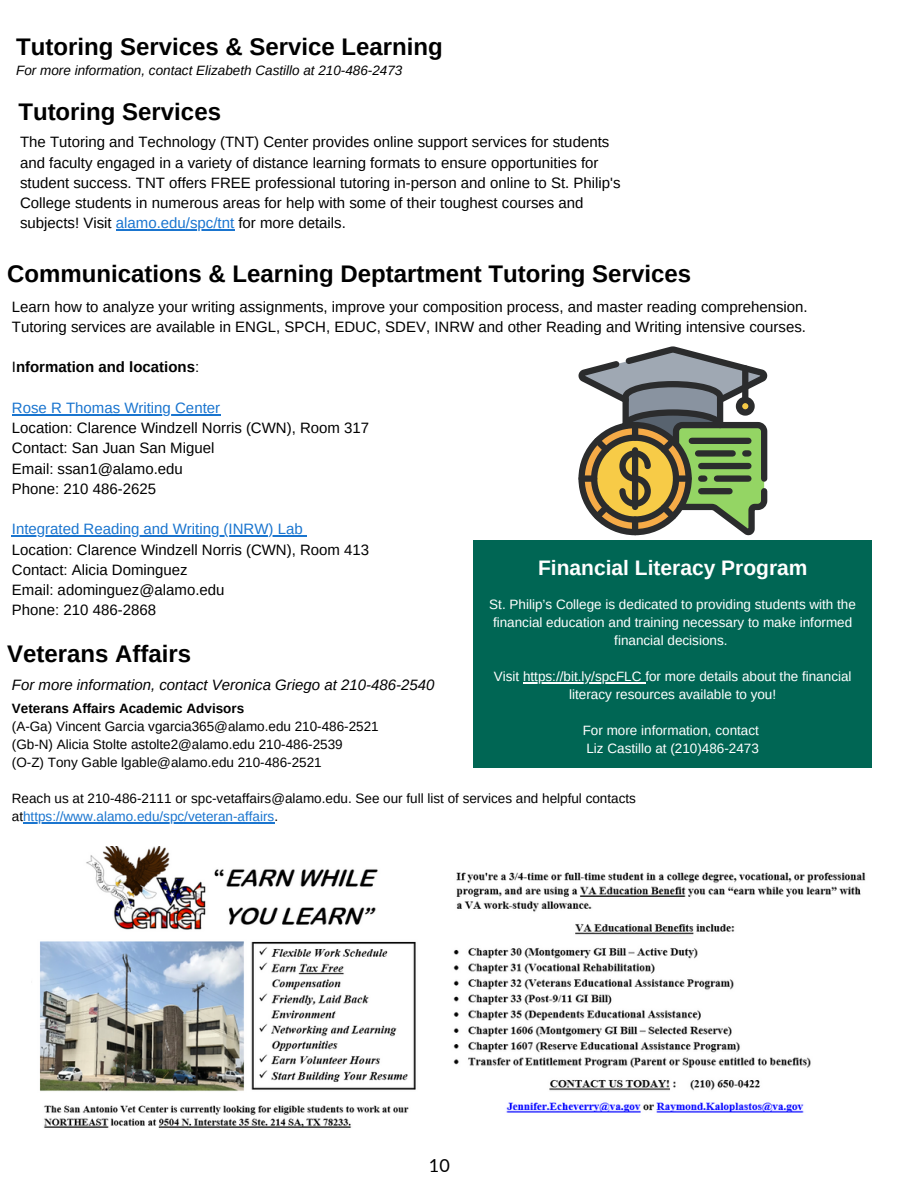
<style>
.page{position:relative;width:918px;height:1188px;background:#fff}
.page>*{position:absolute;margin:0;border:0;box-sizing:border-box;transform-origin:0 0}
.t1{font:700 24px "Arimo";color:#000}
.t2{font:700 21px "Arimo";color:#fff}
.t3{font:18px "Lato";color:#000}
.t4{font:15px/20.2px "Arimo";color:#000}
.t5{font:15px "Arimo";color:#1a75cf}
.t6{font:italic 15px "Arimo";color:#000}
.t7{font:700 15px "Arimo";color:#000}
.t8{font:13.5px/18px "Arimo";color:#000}
.t9{font:13.5px/18px "Arimo";color:#fff;text-align:center}
.t10{font:italic 13.5px "Arimo";color:#000}
.t11{font:700 13.5px "Arimo";color:#000}
.s1{color:#1a75cf}
.s2{font-weight:400}
</style>
<div class="page">
<hr style="left:116px;top:230px;width:118px;height:1px;background:#1a75cf">
<hr style="left:12px;top:414px;width:208px;height:1px;background:#1a75cf">
<hr style="left:12px;top:536px;width:274px;height:1px;background:#1a75cf">
<svg style="left:286px;top:536px;width:21px;height:1px"></svg>
<svg style="left:578px;top:346px;width:190px;height:190px"></svg>
<div style="left:717px;top:475px;width:31px;height:7px;background:#2b2c2d"></div>
<div style="left:742px;top:368px;width:6px;height:32px;background:#2b2c2d"></div>
<div style="left:474px;top:541px;width:398px;height:227px;background:#006654"></div>
<hr style="left:523px;top:683px;width:122px;height:1px;background:#fff">
<hr style="left:23px;top:822px;width:251px;height:1px;background:#1a75cf">
<img style="left:40px;top:847px;width:376px;height:281px">
<img style="left:453px;top:872px;width:413px;height:241px">
<p class="t1" style="left:16px;top:33px;width:428px">Tutoring Services &amp; Service Learning</p>
<p class="t10" style="left:16px;top:63px;width:388px">For more information, contact Elizabeth Castillo at 210-486-2473</p>
<p class="t1" style="left:18px;top:98px;width:204px">Tutoring Services</p>
<p class="t4" style="left:20px;top:132px;width:602px">The Tutoring and Technology (TNT) Center provides online support services for students and faculty engaged in a variety of distance learning formats to ensure opportunities for student success. TNT offers FREE professional tutoring in-person and online to St. Philip's College students in numerous areas for help with some of their toughest courses and subjects! Visit <span class="s1">alamo.edu/spc/tnt</span> for more details.</p>
<p class="t1" style="left:7px;top:260px;width:685px">Communications &amp; Learning Deptartment Tutoring Services</p>
<p class="t4" style="left:12px;top:296px;width:797px">Learn how to analyze your writing assignments, improve your composition process, and master reading comprehension.<br>Tutoring services are available in ENGL, SPCH, EDUC, SDEV, INRW and other Reading and Writing intensive courses.</p>
<p class="t7" style="left:12px;top:359px;width:189px"><span class="s2">I</span>nformation and locations<span class="s2">:</span></p>
<p class="t5" style="left:12px;top:399px;width:210px">Rose R Thomas Writing Center</p>
<p class="t4" style="left:12px;top:418px;width:359px">Location: Clarence Windzell Norris (CWN), Room 317</p>
<p class="t4" style="left:12px;top:438px;width:204px">Contact: San Juan San Miguel</p>
<p class="t4" style="left:12px;top:458px;width:173px">Email: ssan1@alamo.edu</p>
<p class="t4" style="left:12px;top:479px;width:146px">Phone: 210 486-2625</p>
<p class="t5" style="left:12px;top:521px;width:292px">Integrated Reading and Writing (INRW) Lab</p>
<p class="t4" style="left:12px;top:539px;width:359px">Location: Clarence Windzell Norris (CWN), Room 413</p>
<p class="t4" style="left:12px;top:560px;width:177px">Contact: Alicia Dominguez</p>
<p class="t4" style="left:12px;top:580px;width:214px">Email: adominguez@alamo.edu</p>
<p class="t4" style="left:12px;top:600px;width:146px">Phone: 210 486-2868</p>
<p class="t2" style="left:538px;top:556px;width:271px">Financial Literacy Program</p>
<p class="t9" style="left:489px;top:596px;width:368px">St. Philip’s College is dedicated to providing students with the financial education and training necessary to make informed financial decisions.</p>
<p class="t9" style="left:494px;top:668px;width:359px">Visit https://bit.ly/spcFLC for more details about the financial literacy resources available to you!</p>
<p class="t9" style="left:583px;top:722px;width:178px">For more information, contact</p>
<p class="t9" style="left:586px;top:740px;width:174px">Liz Castillo at (210)486-2473</p>
<p class="t1" style="left:7px;top:640px;width:186px">Veterans Affairs</p>
<p class="t6" style="left:12px;top:676px;width:424px">For more information, contact Veronica Griego at 210-486-2540</p>
<p class="t11" style="left:12px;top:701px;width:234px">Veterans Affairs Academic Advisors</p>
<p class="t8" style="left:12px;top:717px;width:368px">(A-Ga) Vincent Garcia vgarcia365@alamo.edu 210-486-2521</p>
<p class="t8" style="left:12px;top:735px;width:332px">(Gb-N) Alicia Stolte astolte2@alamo.edu 210-486-2539</p>
<p class="t8" style="left:12px;top:753px;width:311px">(O-Z) Tony Gable lgable@alamo.edu 210-486-2521</p>
<p class="t8" style="left:12px;top:789px;width:626px">Reach us at 210-486-2111 or spc-vetaffairs@alamo.edu. See our full list of services and helpful contacts at<span class="s1">https://www.alamo.edu/spc/veteran-affairs</span>.</p>
<p class="t3" style="left:429px;top:1154px;width:22px">10</p>
</div>
